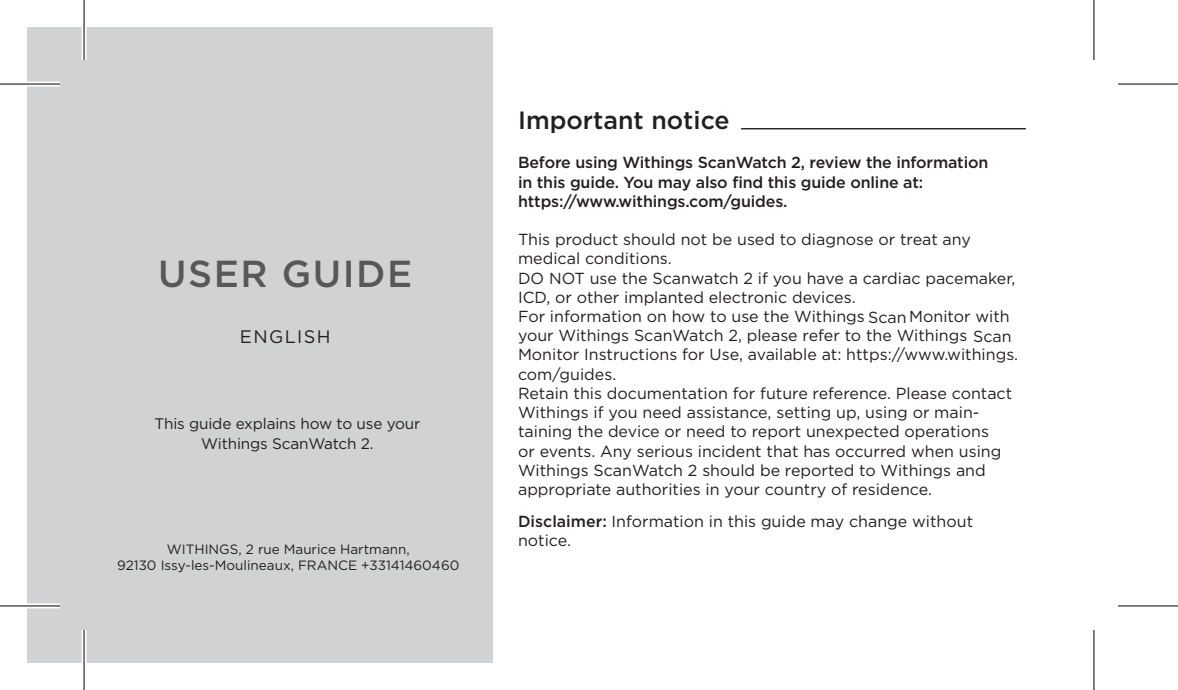
<style>
.page{position:relative;width:1178px;height:690px;background:#fff}
.page>*{position:absolute;margin:0;border:0;box-sizing:border-box;transform-origin:0 0}
.t1{font:500 37.6px "Gotham";letter-spacing:.04em;color:#57585a}
.t2{font:500 24.8px "Gotham";color:#231f20}
.t3{font:18px "Gotham";letter-spacing:.08em;color:#231f20}
.t4{font:16px/19.2px "Gotham";color:#231f20}
.t5{font:500 16px/19.2px "Gotham";letter-spacing:-.01em;color:#231f20}
.t6{font:15.2px/19.6px "Gotham";letter-spacing:-.01em;color:#231f20;text-align:center}
.t7{font:13.6px/16px "Gotham";color:#231f20;text-align:center}
.s1{font-weight:500}
</style>
<div class="page">
<div style="left:27px;top:27px;width:465px;height:635px;background:#d1d2d4"></div>
<hr style="left:741px;top:128px;width:284px;height:1px;background:#231f20">
<div style="left:0;top:82px;width:60px;height:5px;background:#fff"></div>
<svg style="left:0;top:603px;width:60px;height:5px"></svg>
<svg style="left:1118px;top:606px;width:59px;height:1px"></svg>
<hr style="left:82px;top:0;width:4px;height:60px;background:#fff">
<hr style="left:82px;top:630px;width:4px;height:60px;background:#fff">
<div style="left:1091px;top:0;width:5px;height:60px;background:#8f8f8f"></div>
<div style="left:1091px;top:630px;width:5px;height:60px;background:#8f8f8f"></div>
<hr style="left:0;top:83px;width:60px;height:2px;background:#000">
<hr style="left:1117px;top:83px;width:60px;height:2px;background:#000">
<hr style="left:0;top:605px;width:60px;height:1px;background:#000">
<hr style="left:1117px;top:605px;width:60px;height:1px;background:#000">
<hr style="left:83px;top:0;width:2px;height:60px;background:#000">
<hr style="left:83px;top:630px;width:2px;height:60px;background:#000">
<hr style="left:1092px;top:0;width:2px;height:60px;background:#000">
<hr style="left:1092px;top:630px;width:2px;height:60px;background:#000">
<h1 class="t1" style="left:158px;top:249px;width:256px">USER GUIDE</h1>
<p class="t3" style="left:240px;top:325px;width:92px">ENGLISH</p>
<p class="t6" style="left:154px;top:413px;width:267px">This guide explains how to use your<br>Withings ScanWatch 2.</p>
<p class="t7" style="left:117px;top:540px;width:343px">WITHINGS, 2 rue Maurice Hartmann,<br>92130 Issy-les-Moulineaux, FRANCE +33141460460</p>
<h2 class="t2" style="left:518px;top:104px;width:213px">Important notice</h2>
<p class="t5" style="left:518px;top:153px;width:471px">Before using Withings ScanWatch 2, review the information in this guide. You may also find this guide online at: https://www.withings.com/guides.</p>
<p class="t4" style="left:518px;top:229px;width:501px">This product should not be used to diagnose or treat any medical conditions.<br>DO NOT use the Scanwatch 2 if you have a cardiac pacemaker, ICD, or other implanted electronic devices.<br>For information on how to use the Withings ECG Monitor with your Withings ScanWatch 2, please refer to the Withings ECG Monitor Instructions for Use, available at: https://www.withings. com/guides.<br>Retain this documentation for future reference. Please contact Withings if you need assistance, setting up, using or main&shy;taining the device or need to report unexpected operations<br>or events. Any serious incident that has occurred when using Withings ScanWatch 2 should be reported to Withings and appropriate authorities in your country of residence.</p>
<p class="t4" style="left:518px;top:511px;width:456px"><span class="s1">Disclaimer:</span> Information in this guide may change without notice.</p>
<p class="t4" style="left:868px;top:307px;width:40px">Scan</p>
<p class="t4" style="left:972px;top:326px;width:40px">Scan</p>
</div>
